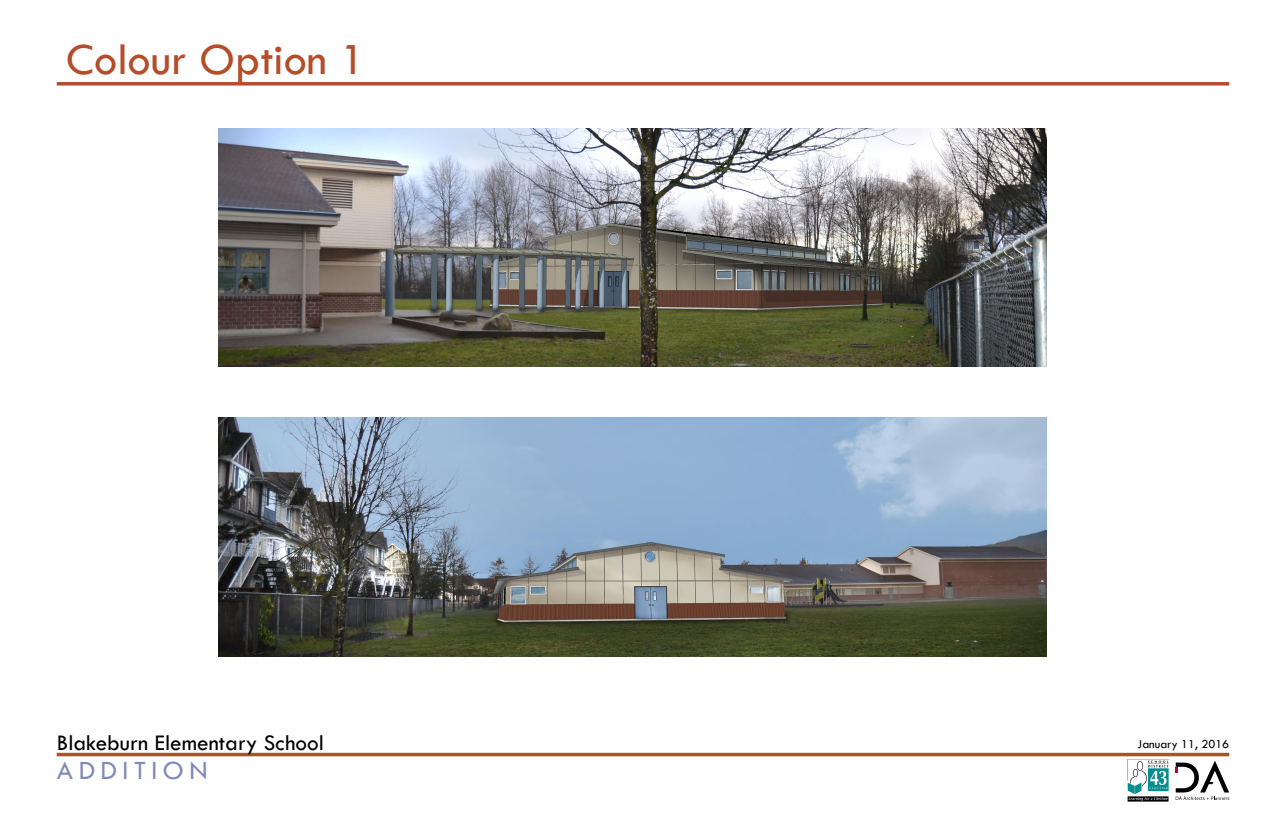
<style>
.page{position:relative;width:1286px;height:832px;background:#fff}
.page>*{position:absolute;margin:0;border:0;box-sizing:border-box;transform-origin:0 0}
.t1{font:46.2px "Tw Cen";color:#b34d2a}
.t2{font:27.3px "Tw Cen";letter-spacing:.2em;color:#7f89bb}
.t3{font:23.1px "Tw Cen";color:#000}
.t4{font:12.6px "Tw Cen";color:#000}
</style>
<div class="page">
<svg style="left:57px;top:752px;width:1171px;height:4px;background:#c27055"></svg>
<svg style="left:1175px;top:761px;width:53px;height:39px"></svg>
<img style="left:1127px;top:759px;width:42px;height:42px">
<svg style="left:57px;top:82px;width:1171px;height:4px;background:#bc6244"></svg>
<img style="left:218px;top:129px;width:828px;height:238px">
<img style="left:218px;top:418px;width:828px;height:238px">
<h1 class="t1" style="left:66px;top:32px;width:301px">Colour Option 1</h1>
<p class="t3" style="left:57px;top:729px;width:268px">Blakeburn Elementary School</p>
<p class="t2" style="left:57px;top:754px;width:152px">ADDITION</p>
<p class="t4" style="left:1137px;top:736px;width:93px">January 11, 2016</p>
</div>
